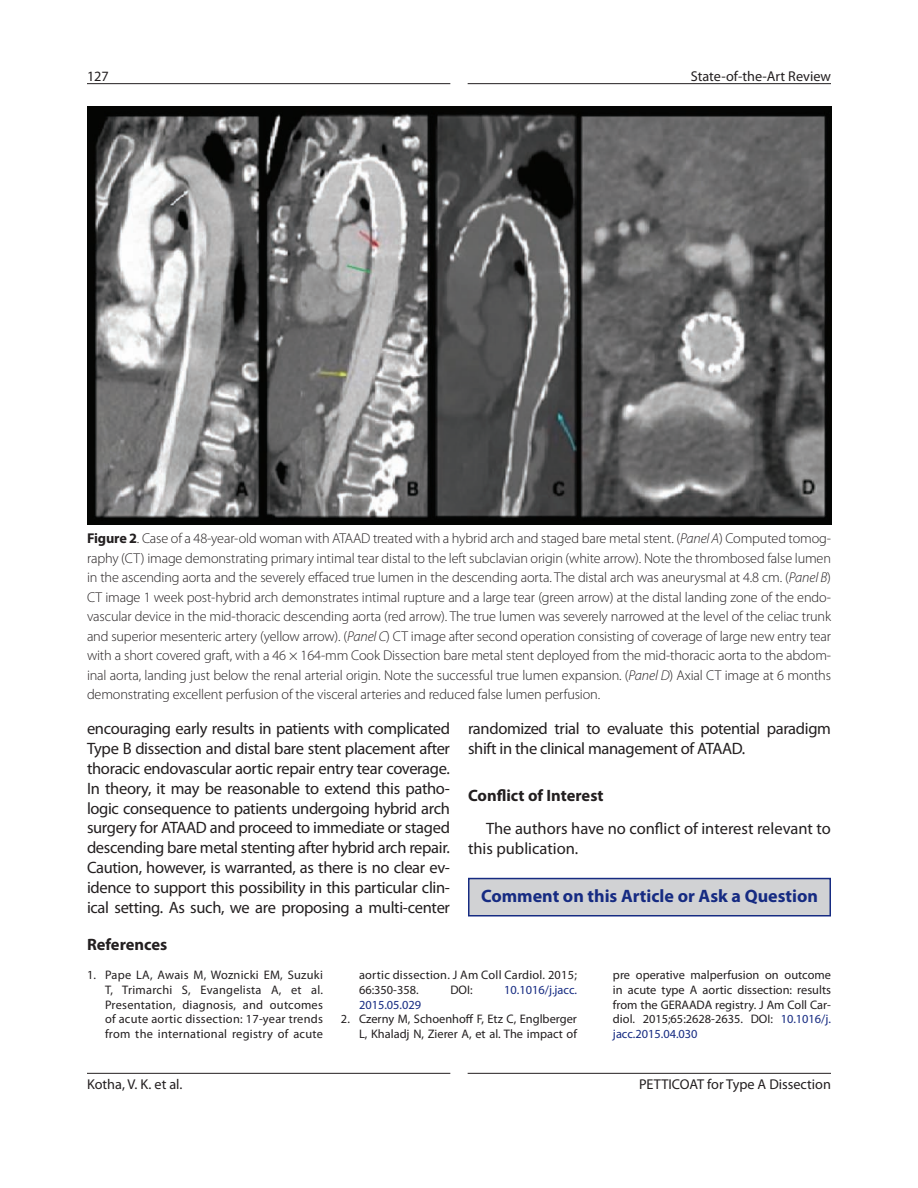
<style>
.page{position:relative;width:918px;height:1188px;background:#fff}
.page>*{position:absolute;margin:0;border:0;box-sizing:border-box;transform-origin:0 0}
.t1{font:700 18px "Myriad Pro";color:#162b82}
.t2{font:16.5px/19.8px "Myriad Pro";letter-spacing:-.02em;color:#231f20;text-align:justify}
.t3{font:16.5px/19.8px "Myriad Pro";color:#231f20}
.t4{font:700 16.5px "Myriad Pro";color:#231f20}
.t5{font:300 14.25px/19.5px "Myriad Pro";letter-spacing:-.01em;color:#231f20;text-align:justify}
.t6{font:14.25px "Myriad Pro";color:#231f20}
.t7{font:12.3px/14.9px "Myriad Pro";color:#231f20;text-align:justify}
.t8{font:12.3px/14.9px "Myriad Pro";letter-spacing:.02em;color:#231f20}
.t9{font:12.3px "Myriad Pro";color:#162b82}
.s1{font-weight:700}
.s2{font-style:italic}
.s3{color:#162b82}
</style>
<div class="page">
<hr style="left:87px;top:1073px;width:363px;height:1px;background:#231f20">
<hr style="left:468px;top:1073px;width:363px;height:1px;background:#231f20">
<hr style="left:87px;top:83px;width:363px;height:1px;background:#231f20">
<hr style="left:468px;top:83px;width:363px;height:1px;background:#231f20">
<img style="left:87px;top:106px;width:744px;height:419px">
<div style="left:469px;top:879px;width:361px;height:37px;background:#d1d2d4"></div>
<div style="left:468px;top:878px;width:363px;height:38px;border:2px solid #162b82"></div>
<p class="t6" style="left:87px;top:67px;width:23px">127</p>
<p class="t6" style="left:691px;top:67px;width:142px">State-of-the-Art Review</p>
<p class="t5" style="left:87px;top:529px;width:746px"><span class="s1">Figure 2</span>. Case of a 48-year-old woman with ATAAD treated with a hybrid arch and staged bare metal stent. (<span class="s2">Panel A</span>) Computed tomog&shy;raphy (CT) image demonstrating primary intimal tear distal to the left subclavian origin (white arrow). Note the thrombosed false lumen in the ascending aorta and the severely effaced true lumen in the descending aorta. The distal arch was aneurysmal at 4.8 cm. (<span class="s2">Panel B</span>)<br>CT image 1 week post-hybrid arch demonstrates intimal rupture and a large tear (green arrow) at the distal landing zone of the endo&shy;vascular device in the mid-thoracic descending aorta (red arrow). The true lumen was severely narrowed at the level of the celiac trunk and superior mesenteric artery (yellow arrow). (<span class="s2">Panel C</span>) CT image after second operation consisting of coverage of large new entry tear with a short covered graft, with a 46 × 164-mm Cook Dissection bare metal stent deployed from the mid-thoracic aorta to the abdom&shy;inal aorta, landing just below the renal arterial origin. Note the successful true lumen expansion. (<span class="s2">Panel D</span>) Axial CT image at 6 months demonstrating excellent perfusion of the visceral arteries and reduced false lumen perfusion.</p>
<p class="t2" style="left:87px;top:719px;width:365px">encouraging early results in patients with complicated Type B dissection and distal bare stent placement after thoracic endovascular aortic repair entry tear coverage.<br>In theory, it may be reasonable to extend this patho&shy;logic consequence to patients undergoing hybrid arch surgery for ATAAD and proceed to immediate or staged descending bare metal stenting after hybrid arch repair.<br>Caution, however, is warranted, as there is no clear ev&shy;idence to support this possibility in this particular clin&shy;ical setting. As such, we are proposing a multi-center</p>
<p class="t2" style="left:468px;top:719px;width:365px">randomized trial to evaluate this potential paradigm shift in the clinical management of ATAAD.</p>
<p class="t4" style="left:468px;top:785px;width:137px">Conflict of Interest</p>
<p class="t3" style="left:468px;top:819px;width:364px;text-indent:18px">The authors have no conflict of interest relevant to this publication.</p>
<p class="t1" style="left:481px;top:884px;width:338px">Comment on this Article or Ask a Question</p>
<p class="t4" style="left:87px;top:933px;width:82px">References</p>
<p class="t7" style="left:105px;top:967px;width:220px;text-indent:-18px">1. Pape LA, Awais M, Woznicki EM, Suzuki T, Trimarchi S, Evangelista A, et al.<br>Presentation, diagnosis, and outcomes of acute aortic dissection: 17-year trends from the international registry of acute</p>
<p class="t8" style="left:359px;top:967px;width:220px">aortic dissection. J Am Coll Cardiol. 2015;<br>66:350-358.</p>
<p class="t7" style="left:450px;top:982px;width:24px">DOI:</p>
<p class="t9" style="left:504px;top:982px;width:74px">10.1016/j.jacc.</p>
<p class="t9" style="left:359px;top:997px;width:64px">2015.05.029</p>
<p class="t7" style="left:341px;top:1012px;width:237px;text-align:right">2. Czerny M, Schoenhoff F, Etz C, Englberger<br>L, Khaladj N, Zierer A, et al. The impact of</p>
<p class="t7" style="left:613px;top:967px;width:220px">pre operative malperfusion on outcome in acute type A aortic dissection: results from the GERAADA registry. J Am Coll Car&shy;diol. 2015;65:2628-2635. DOI: <span class="s3">10.1016/j. jacc.2015.04.030</span></p>
<p class="t6" style="left:87px;top:1075px;width:97px">Kotha, V. K. et al.</p>
<p class="t6" style="left:639px;top:1075px;width:193px">PETTICOAT for Type A Dissection</p>
</div>
